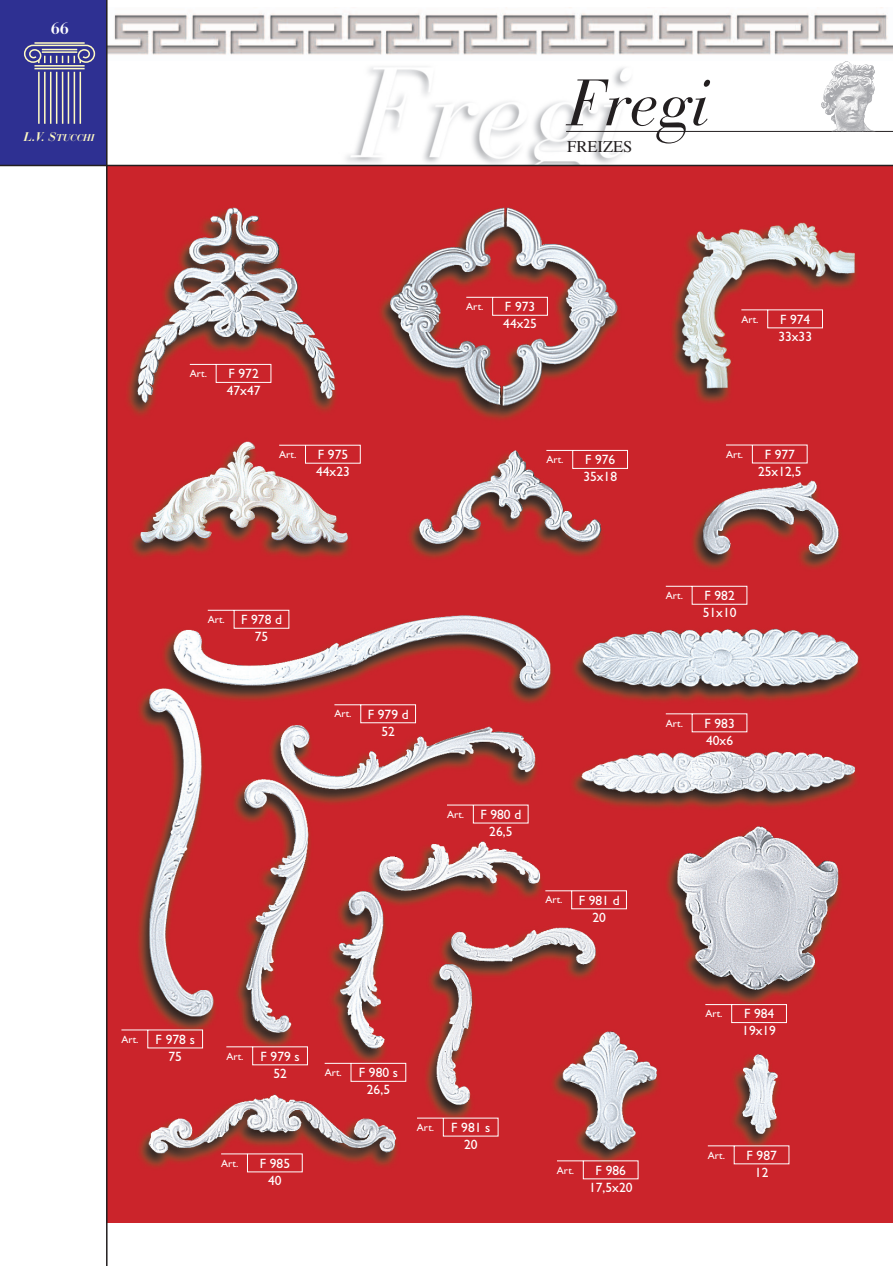
<style>
.page{position:relative;width:893px;height:1266px;background:#fff}
.page>*{position:absolute;margin:0;border:0;box-sizing:border-box;transform-origin:0 0}
.t1{font:italic 65.1px "Bauer Bodoni";color:#231f20}
.t2{font:16.5px "Times";color:#231f20}
.t3{font:700 16.5px "Bauer Bodoni";color:#fff}
.t4{font:13.5px/17px "Gill Sans";color:#fff}
.t5{font:10.5px "Gill Sans";letter-spacing:.01em;color:#fff}
.t6{font:italic 700 9.75px "Bauer Bodoni";color:#fffac2}
.s1{font-size:12.45px}
.s2{font-size:10.5px}
</style>
<div class="page">
<img style="left:313px;top:66px;width:378px;height:99px">
<img style="left:107px;top:8px;width:785px;height:52px">
<img style="left:107px;top:166px;width:785px;height:1056px">
<img style="left:821px;top:61px;width:54px;height:70px">
<svg style="left:189px;top:364px;width:82px;height:19px"></svg>
<svg style="left:465px;top:296px;width:83px;height:20px"></svg>
<svg style="left:740px;top:309px;width:83px;height:20px"></svg>
<svg style="left:545px;top:450px;width:83px;height:19px"></svg>
<svg style="left:220px;top:1153px;width:83px;height:19px"></svg>
<svg style="left:725px;top:444px;width:82px;height:20px"></svg>
<svg style="left:207px;top:609px;width:82px;height:20px"></svg>
<svg style="left:121px;top:1029px;width:82px;height:20px"></svg>
<svg style="left:333px;top:704px;width:83px;height:19px"></svg>
<svg style="left:225px;top:1046px;width:83px;height:19px"></svg>
<svg style="left:446px;top:804px;width:82px;height:20px"></svg>
<svg style="left:324px;top:1062px;width:82px;height:20px"></svg>
<svg style="left:544px;top:890px;width:83px;height:19px"></svg>
<svg style="left:416px;top:1117px;width:82px;height:20px"></svg>
<svg style="left:665px;top:585px;width:82px;height:20px"></svg>
<svg style="left:665px;top:713px;width:82px;height:19px"></svg>
<svg style="left:704px;top:1004px;width:83px;height:19px"></svg>
<svg style="left:556px;top:1160px;width:82px;height:19px"></svg>
<svg style="left:707px;top:1145px;width:82px;height:19px"></svg>
<svg style="left:278px;top:444px;width:83px;height:20px"></svg>
<div style="left:0;top:0;width:107px;height:165px;background:#2e3092"></div>
<hr style="left:566px;top:131px;width:326px;height:1px;background:#231f20">
<hr style="left:50px;top:72px;width:1px;height:52px;background:#fffac2">
<hr style="left:56px;top:72px;width:1px;height:52px;background:#fffac2">
<hr style="left:62px;top:72px;width:1px;height:52px;background:#fffac2">
<hr style="left:44px;top:72px;width:2px;height:52px;background:#fffac2">
<hr style="left:38px;top:72px;width:2px;height:52px;background:#fffac2">
<hr style="left:68px;top:72px;width:1px;height:52px;background:#fffac2">
<hr style="left:74px;top:72px;width:1px;height:52px;background:#fffac2">
<hr style="left:80px;top:72px;width:1px;height:52px;background:#fffac2">
<hr style="left:34px;top:65px;width:51px;height:2px;background:#fffac2">
<hr style="left:34px;top:68px;width:51px;height:1px;background:#fffac2">
<svg style="left:24px;top:44px;width:72px;height:20px"></svg>
<hr style="left:34px;top:42px;width:51px;height:2px;background:#fffac2">
<hr style="left:0;top:165px;width:892px;height:1px;background:#231f20">
<hr style="left:106px;top:0;width:1px;height:1266px;background:#231f20">
<p class="t3" style="left:51px;top:22px;width:20px">66</p>
<p class="t6" style="left:24px;top:134px;width:72px"><span class="s1">L.V. S</span>TUCCHI</p>
<h1 class="t1" style="left:567px;top:77px;width:143px">Fregi</h1>
<p class="t2" style="left:567px;top:140px;width:67px">FREIZES</p>
<p class="t5" style="left:190px;top:370px;width:19px">Art.</p>
<p class="t4" style="left:227px;top:367px;width:35px">F 972<br>47x47</p>
<p class="t5" style="left:279px;top:451px;width:19px">Art.</p>
<p class="t4" style="left:316px;top:447px;width:35px">F 975<br>44x23</p>
<p class="t5" style="left:466px;top:303px;width:19px">Art.</p>
<p class="t4" style="left:503px;top:299px;width:35px">F 973<br>44x25</p>
<p class="t5" style="left:546px;top:456px;width:19px">Art.</p>
<p class="t4" style="left:583px;top:453px;width:35px">F 976<br>35x18</p>
<p class="t5" style="left:741px;top:315px;width:19px">Art.</p>
<p class="t4" style="left:778px;top:312px;width:35px">F 974<br>33x33</p>
<p class="t5" style="left:725px;top:450px;width:19px">Art.</p>
<p class="t4" style="left:758px;top:447px;width:45px;text-align:center">F 977<br>25x12,5</p>
<p class="t4" style="left:255px;top:612px;width:29px;text-indent:-47px"><span class="s2">Art.</span> F 978 d<br>75</p>
<p class="t4" style="left:381px;top:707px;width:29px;text-indent:-47px"><span class="s2">Art.</span> F 979 d<br>52</p>
<p class="t4" style="left:489px;top:807px;width:34px;text-indent:-42px"><span class="s2">Art.</span> F 980 d<br>26,5</p>
<p class="t4" style="left:592px;top:893px;width:29px;text-indent:-47px"><span class="s2">Art.</span> F 981 d<br>20</p>
<p class="t5" style="left:665px;top:592px;width:19px">Art.</p>
<p class="t4" style="left:702px;top:588px;width:35px">F 982<br>51x10</p>
<p class="t5" style="left:665px;top:719px;width:19px">Art.</p>
<p class="t4" style="left:704px;top:716px;width:32px">F 983<br>40x6</p>
<p class="t5" style="left:121px;top:1035px;width:19px">Art.</p>
<p class="t4" style="left:156px;top:1032px;width:41px;text-align:center">F 978 s<br>75</p>
<p class="t5" style="left:226px;top:1052px;width:19px">Art.</p>
<p class="t4" style="left:260px;top:1049px;width:41px;text-align:center">F 979 s<br>52</p>
<p class="t5" style="left:221px;top:1159px;width:19px">Art.</p>
<p class="t4" style="left:260px;top:1156px;width:32px;text-align:center">F 985<br>40</p>
<p class="t5" style="left:324px;top:1069px;width:19px">Art.</p>
<p class="t4" style="left:359px;top:1065px;width:41px;text-align:center">F 980 s<br>26,5</p>
<p class="t5" style="left:417px;top:1123px;width:19px">Art.</p>
<p class="t4" style="left:451px;top:1120px;width:41px;text-align:center">F 981 s<br>20</p>
<p class="t5" style="left:557px;top:1166px;width:19px">Art.</p>
<p class="t4" style="left:589px;top:1163px;width:45px;text-align:center">F 986<br>17,5x20</p>
<p class="t5" style="left:705px;top:1010px;width:19px">Art.</p>
<p class="t4" style="left:742px;top:1007px;width:35px">F 984<br>19x19</p>
<p class="t5" style="left:707px;top:1151px;width:19px">Art.</p>
<p class="t4" style="left:746px;top:1148px;width:32px;text-align:center">F 987<br>12</p>
</div>
